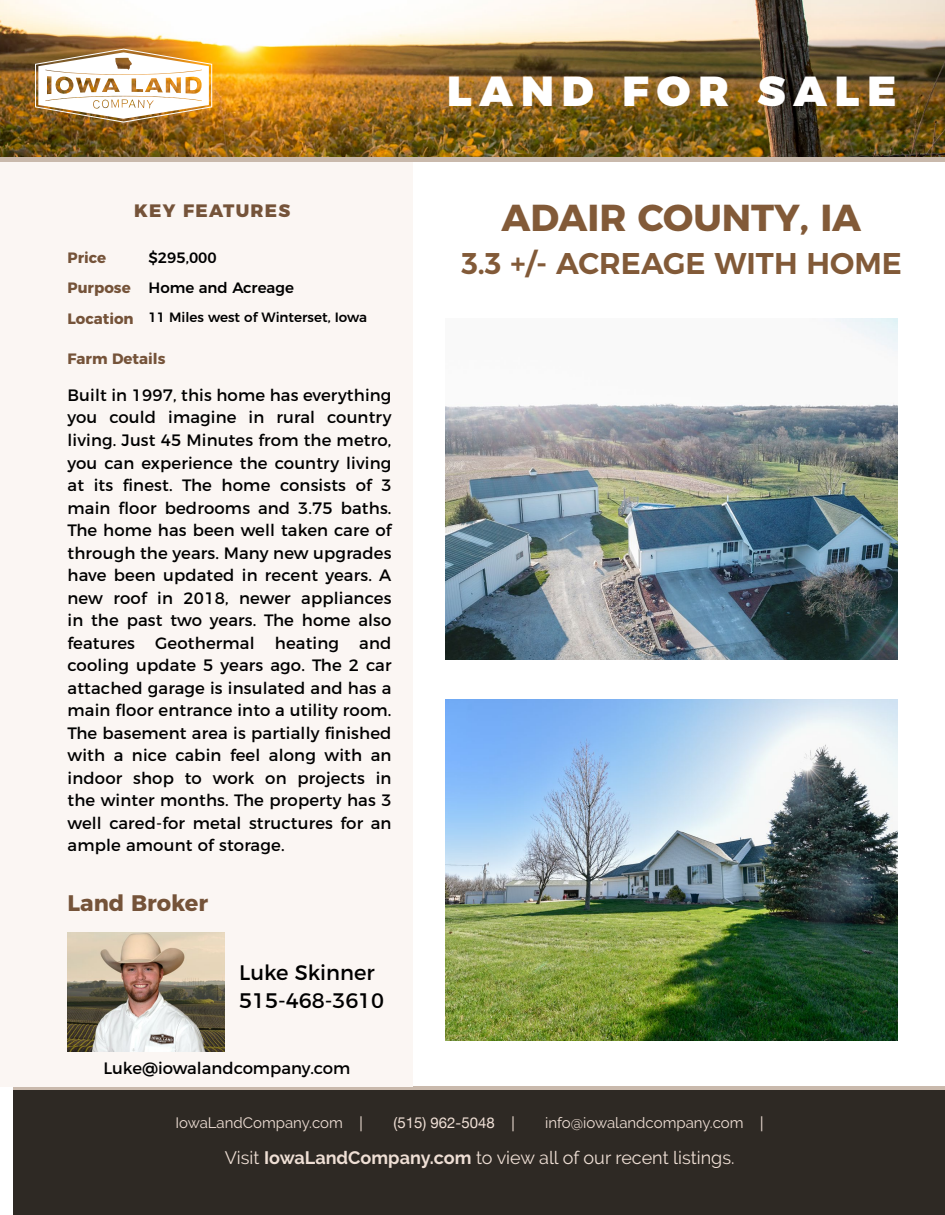
<style>
.page{position:relative;width:945px;height:1215px;background:#fff}
.page>*{position:absolute;margin:0;border:0;box-sizing:border-box;transform-origin:0 0}
.t1{font:900 42px "Montserrat";letter-spacing:.19em;color:#fff}
.t2{font:700 37.5px "Montserrat";color:#825a38}
.t3{font:600 30px "Montserrat";color:#825a38}
.t4{font:700 22.5px "Montserrat";color:#755339}
.t5{font:21px/28.5px "Montserrat";color:#000}
.t6{font:18px "Raleway";color:#efdfd5}
.t7{font:800 18px "Montserrat";letter-spacing:.07em;color:#755339}
.t8{font:16.5px/22.5px "Montserrat";letter-spacing:.01em;color:#000;text-align:justify}
.t9{font:15px "Raleway";color:#efdfd5}
.t10{font:700 15px/30.6px "Montserrat";color:#755339}
.t11{font:500 15px "Montserrat";color:#000}
.t12{font:15px "Helvetica Neue";color:#efdfd5}
.t13{font:500 13.5px "Montserrat";color:#000}
.s1{font-family:"Helvetica Neue"}
.s2{font-weight:700}
</style>
<div class="page">
<div style="left:14px;top:1088px;width:931px;height:127px;background:#2e2924"></div>
<hr style="left:14px;top:1086px;width:931px;height:4px;background:#c9b9ac">
<img style="left:0;top:0;width:945px;height:158px">
<img style="left:35px;top:49px;width:177px;height:74px">
<div style="left:0;top:161px;width:412px;height:926px;background:#fbf6f3"></div>
<hr style="left:0;top:158px;width:945px;height:4px;background:#c9b9ac">
<img style="left:445px;top:318px;width:452px;height:342px">
<img style="left:445px;top:699px;width:452px;height:342px">
<img style="left:68px;top:932px;width:157px;height:119px">
<p class="t7" style="left:134px;top:196px;width:158px">KEY FEATURES</p>
<p class="t10" style="left:68px;top:241px;width:40px">Price</p>
<p class="t11" style="left:148px;top:245px;width:70px">$295,000</p>
<p class="t10" style="left:68px;top:271px;width:68px">Purpose<br>Location</p>
<p class="t11" style="left:148px;top:276px;width:147px">Home and Acreage</p>
<p class="t13" style="left:148px;top:307px;width:220px">11 Miles west of Winterset, Iowa</p>
<p class="t10" style="left:68px;top:343px;width:100px">Farm Details</p>
<p class="t8" style="left:68px;top:383px;width:326px">Built in 1997, this home has everything you could imagine in rural country living. Just 45 Minutes from the metro, you can experience the country living at its finest. The home consists of 3 main floor bedrooms and 3.75 baths.<br>The home has been well taken care of through the years. Many new upgrades have been updated in recent years. A new roof in 2018, newer appliances in the past two years. The home also features Geothermal heating and cooling update 5 years ago. The 2 car attached garage is insulated and has a main floor entrance into a utility room.<br>The basement area is partially finished with a nice cabin feel along with an indoor shop to work on projects in the winter months. The property has 3 well cared-for metal structures for an ample amount of storage.</p>
<h3 class="t4" style="left:68px;top:885px;width:142px">Land Broker</h3>
<p class="t5" style="left:239px;top:956px;width:147px">Luke Skinner<br>515-468-3610</p>
<p class="t8" style="left:103px;top:1055px;width:249px">Luke@iowalandcompany.com</p>
<h1 class="t1" style="left:447px;top:56px;width:451px">LAND FOR SALE</h1>
<h2 class="t2" style="left:501px;top:187px;width:361px">ADAIR COUNTY, IA</h2>
<h3 class="t3" style="left:461px;top:239px;width:442px">3.3 +/- ACREAGE WITH HOME</h3>
<p class="t9" style="left:175px;top:1114px;width:189px">IowaLandCompany.com <span class="s1">|</span></p>
<p class="t12" style="left:394px;top:1112px;width:123px">(515) 962-5048 |</p>
<p class="t9" style="left:545px;top:1114px;width:220px">info@iowalandcompany.com <span class="s1">|</span></p>
<p class="t6" style="left:225px;top:1147px;width:511px">Visit <span class="s2">IowaLandCompany.com</span> to view all of our recent listings.</p>
</div>
